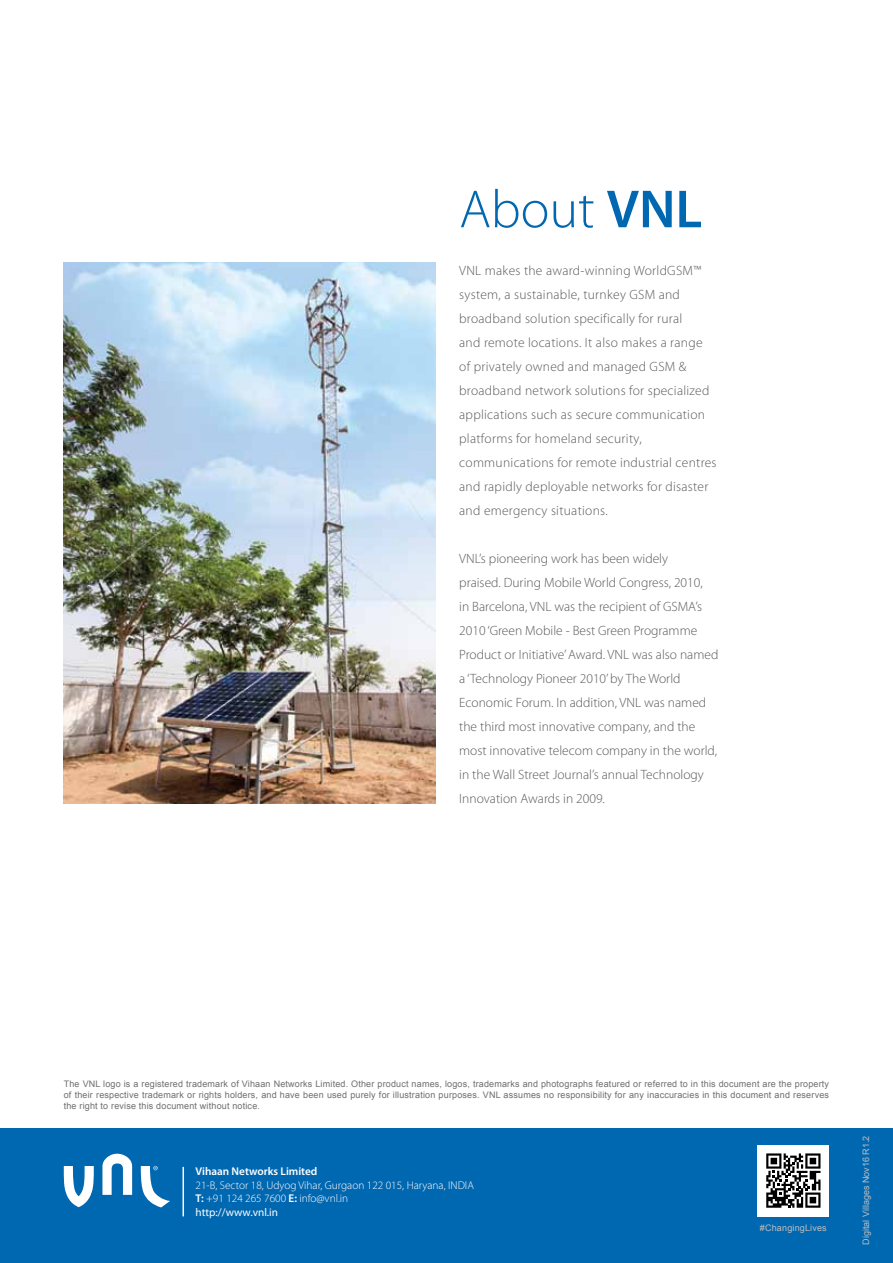
<style>
.page{position:relative;width:893px;height:1263px;background:#fff}
.page>*{position:absolute;margin:0;border:0;box-sizing:border-box;transform-origin:0 0}
.t1{font:300 54px "Myriad Pro";color:#0067b1}
.t2{font:300 13.5px/24px "Myriad Pro";letter-spacing:.005em;color:#58595b}
.t3{font:300 11.25px/13.8px "Myriad Pro";color:#fff}
.t4{font:600 11.25px "Myriad Pro";color:#fff}
.t5{font:9px/10.8px "Arial";letter-spacing:.02em;color:#6d6e71;text-align:justify}
.t6{font:9px "Arial";color:#bcbec0}
.t7{font:9px "Arial";letter-spacing:.02em;color:#bcbec0}
.s1{font-weight:600}
.s2{font-weight:400}
</style>
<div class="page">
<div style="left:0;top:1128px;width:893px;height:135px;background:#0067b1"></div>
<div style="left:758px;top:1145px;width:71px;height:71px;background:#fff"></div>
<svg style="left:766px;top:1153px;width:54px;height:55px"></svg>
<svg style="left:64px;top:1166px;width:30px;height:41px"></svg>
<svg style="left:102px;top:1154px;width:30px;height:41px"></svg>
<svg style="left:141px;top:1166px;width:29px;height:41px"></svg>
<hr style="left:183px;top:1167px;width:1px;height:49px;background:#fff">
<img style="left:64px;top:263px;width:371px;height:541px">
<h1 class="t1" style="left:459px;top:180px;width:244px">About <span class="s1">VNL</span></h1>
<p class="t2" style="left:459px;top:259px;width:259px">VNL makes the award-winning WorldGSM™ system, a sustainable, turnkey GSM and broadband solution specifically for rural<br>and remote locations. It also makes a range of privately owned and managed GSM &amp; broadband network solutions for specialized applications such as secure communication platforms for homeland security, communications for remote industrial centres and rapidly deployable networks for disaster and emergency situations.</p>
<p class="t2" style="left:459px;top:547px;width:261px">VNL’s pioneering work has been widely<br>praised. During Mobile World Congress, 2010,<br>in Barcelona, VNL was the recipient of GSMA’s 2010 ‘Green Mobile - Best Green Programme Product or Initiative’ Award. VNL was also named a ‘Technology Pioneer 2010’ by The World Economic Forum. In addition, VNL was named the third most innovative company, and the most innovative telecom company in the world, in the Wall Street Journal’s annual Technology Innovation Awards in 2009.</p>
<p class="t5" style="left:64px;top:1079px;width:767px">The VNL logo is a registered trademark of Vihaan Networks Limited. Other product names, logos, trademarks and photographs featured or referred to in this document are the property of their respective trademark or rights holders, and have been used purely for illustration purposes. VNL assumes no responsibility for any inaccuracies in this document and reserves the right to revise this document without notice.</p>
<p class="t4" style="left:196px;top:1164px;width:123px">Vihaan Networks Limited</p>
<p class="t3" style="left:196px;top:1178px;width:279px">21-B, Sector 18, Udyog Vihar, Gurgaon 122 015, Haryana, INDIA<br><span class="s1">T:</span> +91 124 265 7600 <span class="s1">E:</span> info@vnl.in<br><span class="s2">http://www.vnl.in</span></p>
<p class="t7" style="left:760px;top:1222px;width:68px">#ChangingLives</p>
<p class="t6" style="left:860px;top:1244px;width:110px;rotate:-90deg">Digital Villages Nov16 R1.2</p>
</div>
